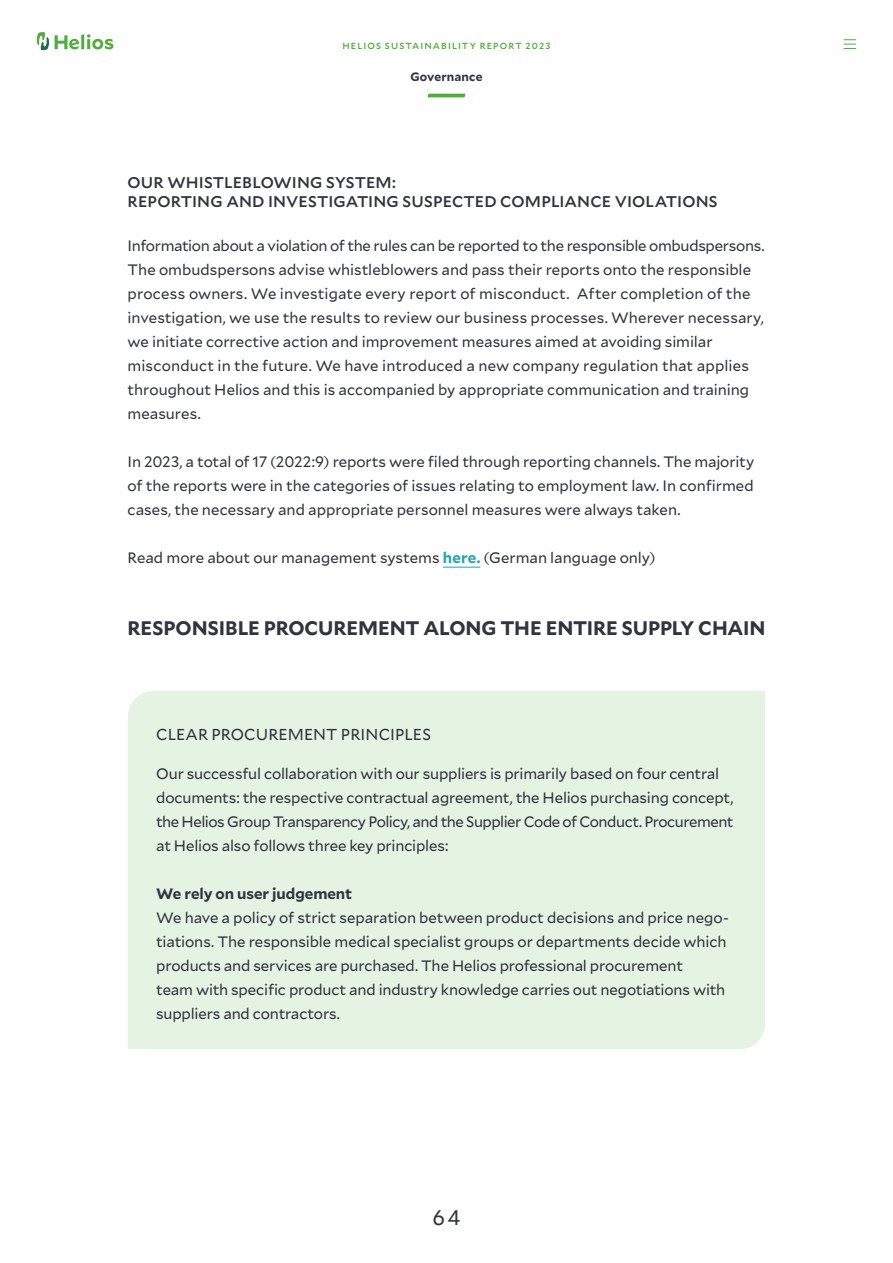
<style>
.page{position:relative;width:893px;height:1263px;background:#fff}
.page>*{position:absolute;margin:0;border:0;box-sizing:border-box;transform-origin:0 0}
.t1{font:21px "Mallory";color:#31333f}
.t2{font:700 19.5px "Mallory";letter-spacing:-.005em;color:#31333f}
.t3{font:500 15.75px/18.9px "Mallory";letter-spacing:.01em;color:#31333f}
.t4{font:15.75px "Mallory";letter-spacing:.005em;color:#31333f}
.t5{font:15px/24px "Mallory";letter-spacing:-.005em;color:#31333f}
.t6{font:700 15px "Mallory";letter-spacing:-.005em;color:#31333f}
.t7{font:700 12px "Mallory";letter-spacing:.015em;color:#31333f}
.t8{font:500 9px "Mallory";letter-spacing:.125em;color:#4fae3b}
.s1{font-weight:700;color:#23a3ae}
</style>
<div class="page">
<hr style="left:443px;top:567px;width:37px;height:1px;background:#23a3ae">
<div style="left:128px;top:691px;width:637px;height:358px;background:#e5f3e2"></div>
<svg style="left:55px;top:34px;width:58px;height:15px"></svg>
<svg style="left:37px;top:32px;width:12px;height:18px"></svg>
<svg style="left:844px;top:39px;width:12px;height:10px"></svg>
<svg style="left:428px;top:94px;width:37px;height:3px"></svg>
<p class="t8" style="left:342px;top:40px;width:209px">HELIOS SUSTAINABILITY REPORT 2023</p>
<p class="t7" style="left:410px;top:68px;width:74px">Governance</p>
<p class="t3" style="left:128px;top:172px;width:592px">OUR WHISTLEBLOWING SYSTEM:<br>REPORTING AND INVESTIGATING SUSPECTED COMPLIANCE VIOLATIONS</p>
<p class="t5" style="left:128px;top:233px;width:638px">Information about a violation of the rules can be reported to the responsible ombudspersons.<br>The ombudspersons advise whistleblowers and pass their reports onto the responsible process owners. We investigate every report of misconduct. After completion of the investigation, we use the results to review our business processes. Wherever necessary, we initiate corrective action and improvement measures aimed at avoiding similar misconduct in the future. We have introduced a new company regulation that applies throughout Helios and this is accompanied by appropriate communication and training measures.</p>
<p class="t5" style="left:128px;top:449px;width:628px;text-align:justify">In 2023, a total of 17 (2022:9) reports were filed through reporting channels. The majority of the reports were in the categories of issues relating to employment law. In confirmed cases, the necessary and appropriate personnel measures were always taken.</p>
<p class="t5" style="left:128px;top:545px;width:529px">Read more about our management systems <span class="s1">here.</span> (German language only)</p>
<h2 class="t2" style="left:128px;top:613px;width:639px">RESPONSIBLE PROCUREMENT ALONG THE ENTIRE SUPPLY CHAIN</h2>
<p class="t4" style="left:156px;top:723px;width:276px">CLEAR PROCUREMENT PRINCIPLES</p>
<p class="t5" style="left:156px;top:761px;width:579px">Our successful collaboration with our suppliers is primarily based on four central documents: the respective contractual agreement, the Helios purchasing concept, the Helios Group Transparency Policy, and the Supplier Code of Conduct. Procurement at Helios also follows three key principles:</p>
<p class="t6" style="left:156px;top:882px;width:197px">We rely on user judgement</p>
<p class="t5" style="left:156px;top:905px;width:574px">We have a policy of strict separation between product decisions and price nego&shy;tiations. The responsible medical specialist groups or departments decide which products and services are purchased. The Helios professional procurement<br>team with specific product and industry knowledge carries out negotiations with suppliers and contractors.</p>
<h1 class="t1" style="left:432px;top:1202px;width:30px">64</h1>
</div>
